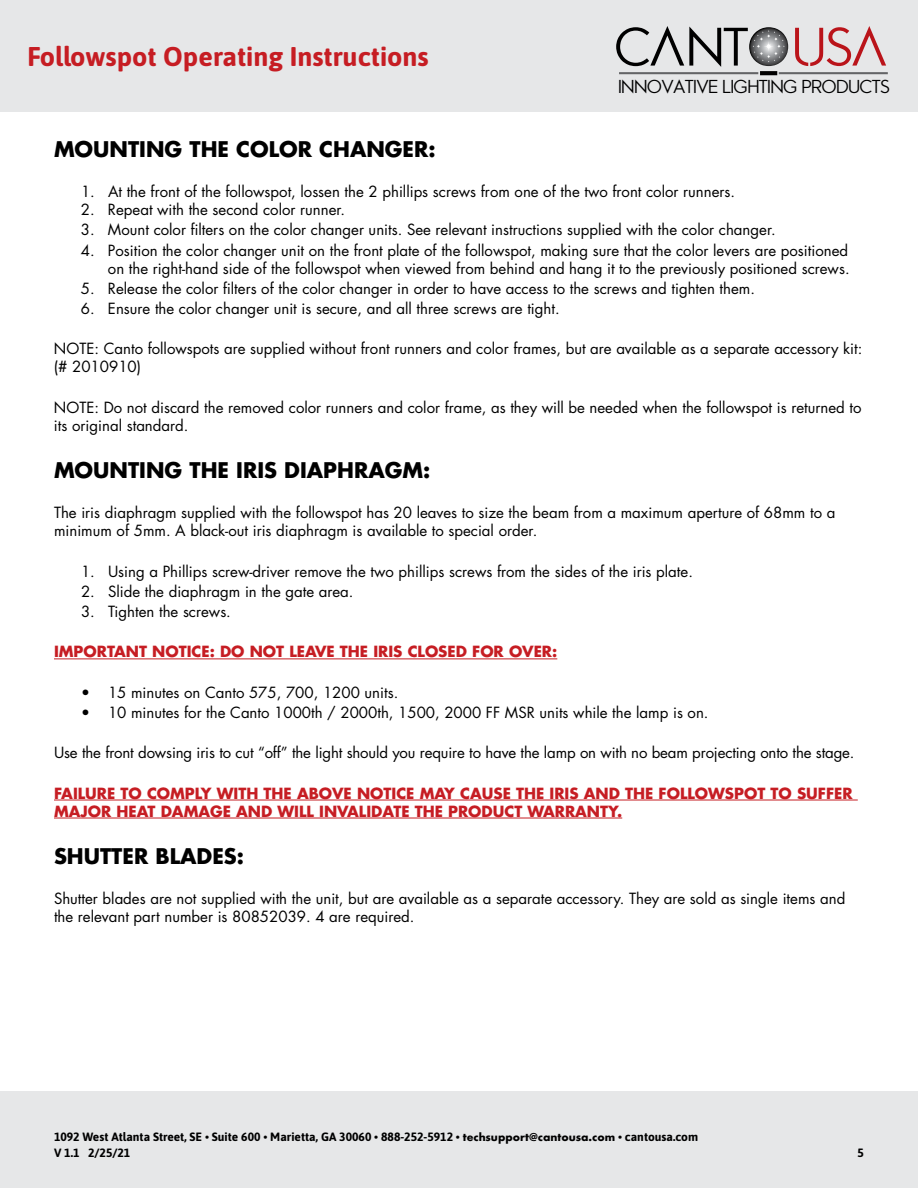
<style>
.page{position:relative;width:918px;height:1188px;background:#fff}
.page>*{position:absolute;margin:0;border:0;box-sizing:border-box;transform-origin:0 0}
.t1{font:700 27px "Asap";color:#c61d23}
.t2{font:700 21px "Futura";color:#000}
.t3{font:18px "Pasajero";color:#000}
.t4{font:15px/18px "Futura";color:#000}
.t5{font:700 15px/18px "Futura";color:#c61d23}
.t6{font:700 12px "Asap";color:#000}
.s1{font-family:"Futura PT"}
</style>
<div class="page">
<div style="left:0;top:0;width:918px;height:112px;background:#e6e7e8"></div>
<div style="left:0;top:1091px;width:918px;height:97px;background:#e6e7e8"></div>
<svg style="left:795px;top:26px;width:91px;height:40px"></svg>
<svg style="left:616px;top:26px;width:172px;height:41px"></svg>
<hr style="left:619px;top:72px;width:139px;height:2px;background:#636466">
<hr style="left:779px;top:72px;width:109px;height:2px;background:#636466">
<svg style="left:760px;top:71px;width:17px;height:4px"></svg>
<hr style="left:54px;top:659px;width:503px;height:1px;background:#c61d23">
<hr style="left:54px;top:800px;width:804px;height:1px;background:#c61d23">
<hr style="left:54px;top:818px;width:568px;height:1px;background:#c61d23">
<h1 class="t1" style="left:27px;top:37px;width:403px">Followspot Operating Instructions</h1>
<p class="t3" style="left:618px;top:76px;width:273px">INNOVATIVE LIGHTING PRODUCTS</p>
<h2 class="t2" style="left:54px;top:135px;width:383px">MOUNTING THE COLOR CHANGER:</h2>
<p class="t4" style="left:81px;top:183px;width:656px">1. At the front of the followspot, lossen the 2 phillips screws from one of the two front color runners.</p>
<p class="t4" style="left:81px;top:201px;width:266px">2. Repeat with the second color runner.</p>
<p class="t4" style="left:81px;top:221px;width:696px">3. Mount color filters on the color changer units. See relevant instructions supplied with the color changer.</p>
<p class="t4" style="left:81px;top:241px;width:770px;text-align:right">4. Position the color changer unit on the front plate of the followspot, making sure that the color levers are positioned on the right-hand side of the followspot when viewed from behind and hang it to the previously positioned screws.</p>
<p class="t4" style="left:81px;top:279px;width:676px">5. Release the color filters of the color changer in order to have access to the screws and tighten them.</p>
<p class="t4" style="left:81px;top:300px;width:480px">6. Ensure the color changer unit is secure, and all three screws are tight.</p>
<p class="t4" style="left:54px;top:340px;width:810px">NOTE: Canto followspots are supplied without front runners and color frames, but are available as a separate accessory kit: (# 2010910)</p>
<p class="t4" style="left:54px;top:398px;width:809px">NOTE: Do not discard the removed color runners and color frame, as they will be needed when the followspot is returned to its original standard.</p>
<h2 class="t2" style="left:54px;top:456px;width:378px">MOUNTING THE IRIS DIAPHRAGM:</h2>
<p class="t4" style="left:54px;top:504px;width:783px">The iris diaphragm supplied with the followspot has 20 leaves to size the beam from a maximum aperture of 68mm to a minimum of 5mm. A black-out iris diaphragm is available to special order.</p>
<p class="t4" style="left:81px;top:562px;width:613px">1. Using a Phillips screw-driver remove the two phillips screws from the sides of the iris plate.</p>
<p class="t4" style="left:81px;top:583px;width:274px">2. Slide the diaphragm in the gate area.</p>
<p class="t4" style="left:81px;top:603px;width:151px">3. Tighten the screws.</p>
<p class="t5" style="left:54px;top:643px;width:505px">IMPORTANT NOTICE: DO NOT LEAVE THE IRIS CLOSED FOR OVER:</p>
<p class="t4" style="left:81px;top:683px;width:319px">• 15 minutes on Canto 575, 700, 1200 units.</p>
<p class="t4" style="left:81px;top:704px;width:629px">• 10 minutes for the Canto 1000th / 2000th, 1500, 2000 FF MSR units while the lamp is on.</p>
<p class="t4" style="left:54px;top:744px;width:802px">Use the front dowsing iris to cut “off” the light should you require to have the lamp on with no beam projecting onto the stage.</p>
<p class="t5" style="left:54px;top:784px;width:800px">FAILURE TO COMPLY WITH THE ABOVE NOTICE MAY CAUSE THE IRIS AND THE FOLLOWSPOT TO SUFFER<br>MAJOR HEAT DAMAGE AND WILL INVALIDATE THE PRODUCT WARRANTY.</p>
<h2 class="t2" style="left:54px;top:842px;width:192px">SHUTTER BLADES:</h2>
<p class="t4" style="left:54px;top:890px;width:793px">Shutter blades are not supplied with the unit, but are available as a separate accessory. They are sold as single items and the relevant part number is 80852039. 4 are required.</p>
<p class="t6" style="left:54px;top:1129px;width:646px">1092 West Atlanta Street, SE • Suite 600 • Marietta, GA 30060 • 888-252-5912 • <span class="s1">techsupport@cantousa.com</span> • cantousa.com</p>
<p class="t6" style="left:54px;top:1145px;width:78px">V 1.1 2/25/21</p>
<p class="t6" style="left:858px;top:1145px;width:8px">5</p>
</div>
